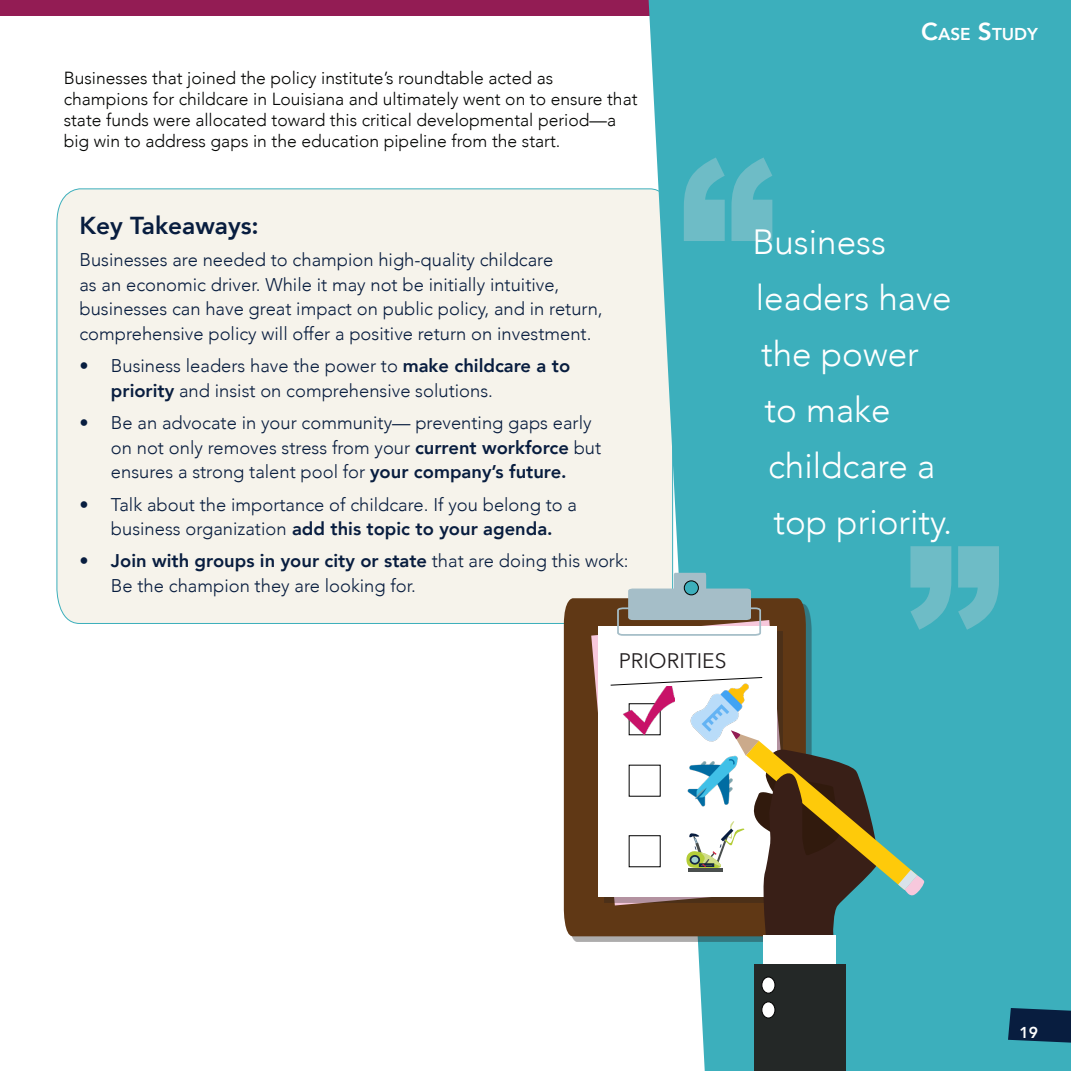
<style>
.page{position:relative;width:1071px;height:1071px;background:#fff}
.page>*{position:absolute;margin:0;border:0;box-sizing:border-box;transform-origin:0 0}
.Normal1{font:300 35px "Avenir";color:#fff}
.Normal1-2{font:800 24.5px "Avenir";color:#081d3f}
.t1{font:21px "Avenir Next";color:#231f20}
.Normal1-3{font:300 18.38px/24.5px "Avenir";color:#081d3f}
.Normal1-4{font:300 17.5px/21px "Avenir";color:#040503}
.Normal1-5{font:800 17.15px "Avenir";color:#fff}
.Normal1-6{font:800 15.75px "Avenir";color:#fff}
.s1{font-weight:800}
.s2{font-size:24.5px}
</style>
<div class="page">
<div style="left:0;top:0;width:1071px;height:16px;background:#931c54"></div>
<div style="left:56px;top:188px;width:593px;height:436px;background:#f6f3eb"></div>
<div style="left:649px;top:0;width:422px;height:1071px;background:#3cafbc"></div>
<svg style="left:684px;top:158px;width:88px;height:83px;background:#5fb8c3"></svg>
<svg style="left:910px;top:546px;width:89px;height:84px;background:#5eb8c2"></svg>
<svg style="left:1008px;top:1008px;width:63px;height:35px;background:#0d2c4c"></svg>
<div style="left:564px;top:598px;width:242px;height:338px;background:#603815"></div>
<svg style="left:591px;top:620px;width:202px;height:285px;background:#6e4628"></svg>
<div style="left:604px;top:631px;width:179px;height:271px;background:#231f20;opacity:.32"></div>
<div style="left:598px;top:626px;width:179px;height:271px;background:#fff"></div>
<svg style="left:616px;top:573px;width:146px;height:63px;background:#a4b9ba"></svg>
<svg style="left:610px;top:677px;width:153px;height:9px"></svg>
<img style="left:684px;top:678px;width:69px;height:52px">
<img style="left:623px;top:686px;width:52px;height:49px">
<div style="left:763px;top:936px;width:73px;height:44px;background:#fff"></div>
<div style="left:754px;top:964px;width:92px;height:107px;background:#242827"></div>
<svg style="left:686px;top:730px;width:239px;height:229px"></svg>
<div style="left:762px;top:977px;width:13px;height:16px;background:#fff;border-radius:50%"></div>
<div style="left:762px;top:977px;width:13px;height:16px;border:1px solid #000;border-radius:50%"></div>
<div style="left:762px;top:1002px;width:13px;height:16px;background:#fff;border-radius:50%"></div>
<div style="left:762px;top:1002px;width:13px;height:16px;border:1px solid #000;border-radius:50%"></div>
<p class="Normal1-4" style="left:64px;top:67px;width:575px">Businesses that joined the policy institute’s roundtable acted as champions for childcare in Louisiana and ultimately went on to ensure that state funds were allocated toward this critical developmental period—a big win to address gaps in the education pipeline from the start.</p>
<p class="Normal1-2" style="left:79px;top:206px;width:181px">Key Takeaways:</p>
<p class="Normal1-3" style="left:79px;top:248px;width:525px">Businesses are needed to champion high-quality childcare<br>as an economic driver. While it may not be initially intuitive, businesses can have great impact on public policy, and in return, comprehensive policy will offer a positive return on investment.</p>
<p class="Normal1-3" style="left:111px;top:354px;width:461px;text-indent:-32px">• Business leaders have the power to <span class="s1">make childcare a to priority</span> and insist on comprehensive solutions.</p>
<p class="Normal1-3" style="left:111px;top:411px;width:492px;text-indent:-32px">• Be an advocate in your community— preventing gaps early on not only removes stress from your <span class="s1">current workforce</span> but ensures a strong talent pool for <span class="s1">your company’s future.</span></p>
<p class="Normal1-3" style="left:79px;top:492px;width:499px;text-align:center">• Talk about the importance of childcare. If you belong to a business organization <span class="s1">add this topic to your agenda.</span></p>
<p class="Normal1-3" style="left:111px;top:549px;width:519px;text-indent:-32px"><span class="s1">• Join with groups in your city or state</span> that are doing this work:<br>Be the champion they are looking for.</p>
<p class="t1" style="left:619px;top:643px;width:109px">PRIORITIES</p>
<p class="Normal1-5" style="left:921px;top:21px;width:118px"><span class="s2">C</span>ASE <span class="s2">S</span>TUDY</p>
<p class="Normal1" style="left:752px;top:221px;width:135px">Business</p>
<p class="Normal1" style="left:756px;top:277px;width:197px">leaders have</p>
<p class="Normal1" style="left:761px;top:333px;width:159px">the power</p>
<p class="Normal1" style="left:765px;top:389px;width:127px">to make</p>
<p class="Normal1" style="left:768px;top:445px;width:169px">childcare a</p>
<p class="Normal1" style="left:773px;top:501px;width:180px">top priority.</p>
<p class="Normal1-6" style="left:1020px;top:1020px;width:20px">19</p>
</div>
